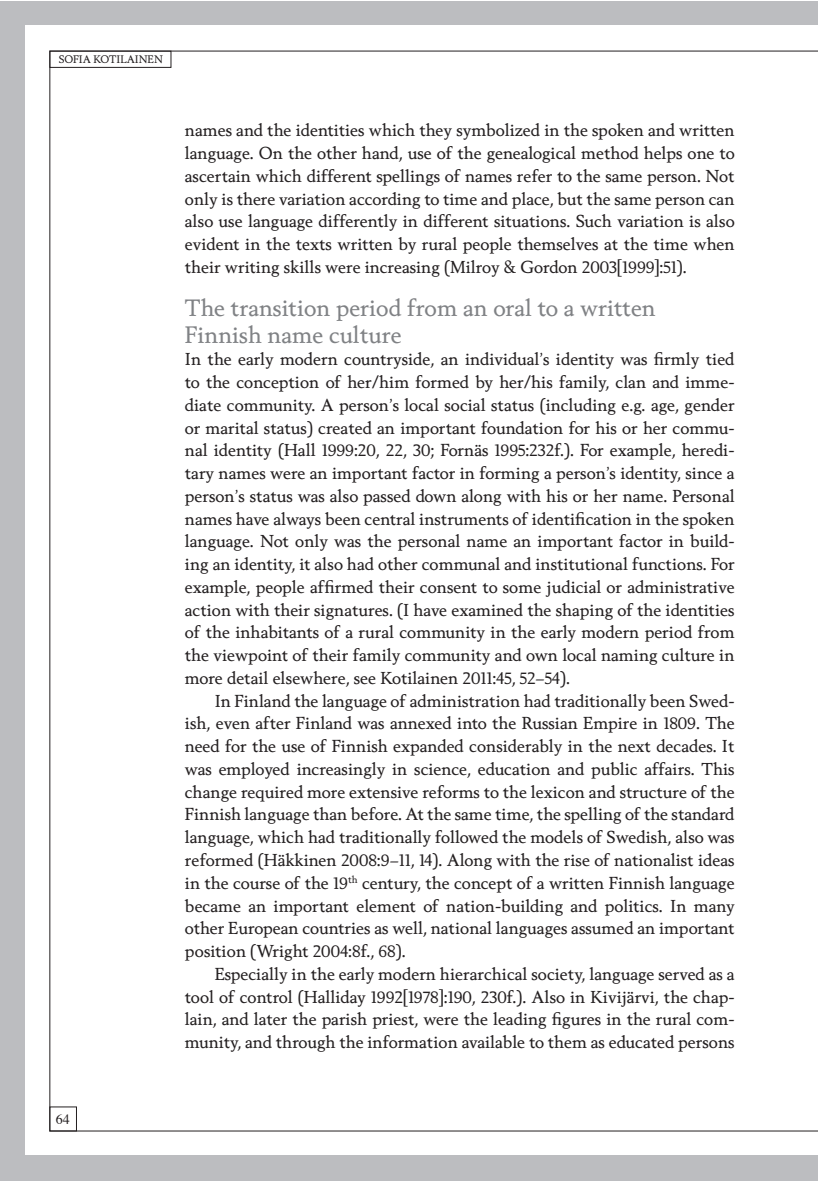
<style>
.page{position:relative;width:819px;height:1181px;background:#fff}
.page>*{position:absolute;margin:0;border:0;box-sizing:border-box;transform-origin:0 0}
.t1{font:22.75px/26.2px "Berling Nova Text";color:#808285}
.t2{font:16.62px/22.8px "Berling Nova Text";color:#231f20;text-align:justify}
.t3{font:14px "Times";color:#231f20}
.t4{font:10.5px "Berling Nova Text";color:#231f20}
</style>
<div class="page">
<div style="left:0;top:1px;width:25px;height:1180px;background:#bcbdc0"></div>
<div style="left:0;top:1px;width:817px;height:24px;background:#bcbdc0"></div>
<div style="left:0;top:1155px;width:817px;height:26px;background:#bcbdc0"></div>
<div style="left:50px;top:51px;width:121px;height:17px;border:1px solid #231f20"></div>
<p class="t4" style="left:59px;top:53px;width:106px">SOFIA KOTILAINEN</p>
<p class="t2" style="left:185px;top:119px;width:551px">names and the identities which they symbolized in the spoken and written language. On the other hand, use of the genealogical method helps one to ascertain which different spellings of names refer to the same person. Not only is there variation according to time and place, but the same person can also use language differently in different situations. Such variation is also evident in the texts written by rural people themselves at the time when their writing skills were increasing (Milroy &amp; Gordon 2003[1999]:51).</p>
<h1 class="t1" style="left:185px;top:294px;width:472px">The transition period from an oral to a written<br>Finnish name culture</h1>
<p class="t2" style="left:185px;top:347px;width:551px">In the early modern countryside, an individual’s identity was firmly tied to the conception of her/him formed by her/his family, clan and imme&shy;diate community. A person’s local social status (including e.g. age, gender or marital status) created an important foundation for his or her commu&shy;nal identity (Hall 1999:20, 22, 30; Fornäs 1995:232f.). For example, heredi&shy;tary names were an important factor in forming a person’s identity, since a person’s status was also passed down along with his or her name. Personal names have always been central instruments of identification in the spoken language. Not only was the personal name an important factor in build&shy;ing an identity, it also had other communal and institutional functions. For example, people affirmed their consent to some judicial or administrative action with their signatures. (I have examined the shaping of the identities of the inhabitants of a rural community in the early modern period from the viewpoint of their family community and own local naming culture in more detail elsewhere, see Kotilainen 2011:45, 52–54).</p>
<p class="t2" style="left:185px;top:689px;width:551px;text-indent:30px">In Finland the language of administration had traditionally been Swed&shy;ish, even after Finland was annexed into the Russian Empire in 1809. The need for the use of Finnish expanded considerably in the next decades. It was employed increasingly in science, education and public affairs. This change required more extensive reforms to the lexicon and structure of the Finnish language than before. At the same time, the spelling of the standard language, which had traditionally followed the models of Swedish, also was reformed (Häkkinen 2008:9–11, 14). Along with the rise of nationalist ideas in the course of the 19<sup>th</sup> century, the concept of a written Finnish language became an important element of nation-building and politics. In many other European countries as well, national languages assumed an important position (Wright 2004:8f., 68).</p>
<p class="t2" style="left:185px;top:962px;width:551px;text-indent:30px">Especially in the early modern hierarchical society, language served as a tool of control (Halliday 1992[1978]:190, 230f.). Also in Kivijärvi, the chap&shy;lain, and later the parish priest, were the leading figures in the rural com&shy;munity, and through the information available to them as educated persons</p>
<p class="t3" style="left:56px;top:1113px;width:16px">64</p>
</div>
